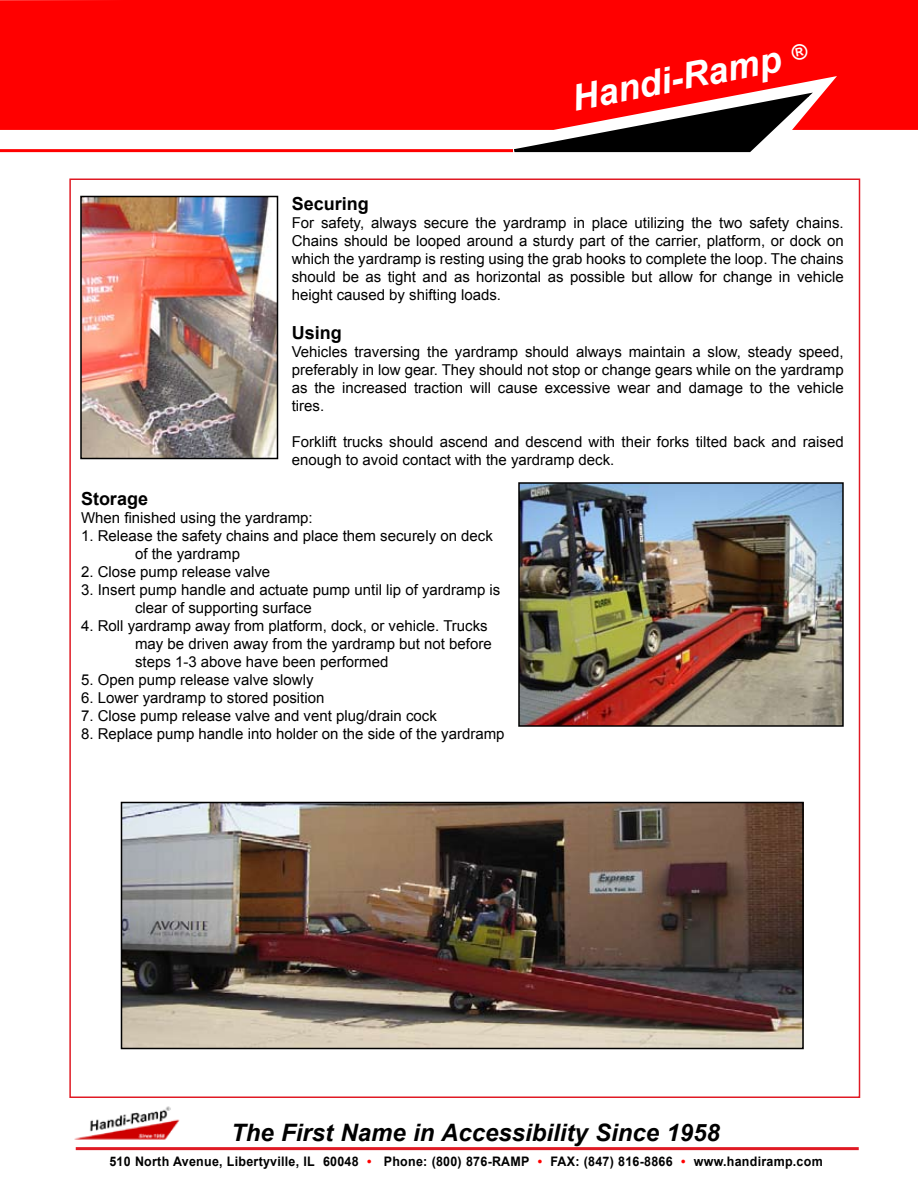
<style>
.page{position:relative;width:918px;height:1188px;background:#fff}
.page>*{position:absolute;margin:0;border:0;box-sizing:border-box;transform-origin:0 0}
.t1{font:italic 700 36px "Arial";color:#fff}
.t2{font:italic 700 24px "Arial";color:#000}
.t3{font:700 18px "Arial";color:#000}
.t4{font:15px/18px "Arial";color:#000}
.t5{font:700 13.2px "Arial";letter-spacing:.02em;color:#000;scale:.95 1}
.s1{color:#f00}
</style>
<div class="page">
<hr style="left:76px;top:1147px;width:783px;height:3px;background:#e01a24">
<img style="left:74px;top:1106px;width:106px;height:34px">
<div style="left:0;top:0;width:918px;height:130px;background:#f00"></div>
<svg style="left:483px;top:91px;width:329px;height:62px"></svg>
<hr style="left:0;top:149px;width:513px;height:3px;background:#f00">
<img style="left:124px;top:805px;width:677px;height:241px">
<div style="left:121px;top:802px;width:683px;height:247px;border:2px solid #000"></div>
<img style="left:521px;top:485px;width:320px;height:239px">
<div style="left:518px;top:482px;width:326px;height:245px;border:2px solid #000"></div>
<img style="left:83px;top:199px;width:192px;height:257px">
<div style="left:80px;top:196px;width:198px;height:263px;border:2px solid #000"></div>
<h1 class="t1" style="left:568px;top:76px;width:240px;rotate:-11deg">Handi-Ramp <sup>®</sup></h1>
<p class="t3" style="left:292px;top:191px;width:79px">Securing</p>
<p class="t4" style="left:292px;top:213px;width:553px;text-align:justify">For safety, always secure the yardramp in place utilizing the two safety chains.<br>Chains should be looped around a sturdy part of the carrier, platform, or dock on which the yardramp is resting using the grab hooks to complete the loop. The chains should be as tight and as horizontal as possible but allow for change in vehicle height caused by shifting loads.</p>
<p class="t3" style="left:292px;top:321px;width:52px">Using</p>
<p class="t4" style="left:292px;top:343px;width:554px;text-align:justify">Vehicles traversing the yardramp should always maintain a slow, steady speed, preferably in low gear. They should not stop or change gears while on the yardramp as the increased traction will cause excessive wear and damage to the vehicle tires.</p>
<p class="t4" style="left:292px;top:433px;width:553px">Forklift trucks should ascend and descend with their forks tilted back and raised enough to avoid contact with the yardramp deck.</p>
<p class="t3" style="left:81px;top:487px;width:69px">Storage</p>
<p class="t4" style="left:81px;top:509px;width:233px">When finished using the yardramp:</p>
<p class="t4" style="left:135px;top:527px;width:359px;text-indent:-54px">1. Release the safety chains and place them securely on deck of the yardramp</p>
<p class="t4" style="left:81px;top:563px;width:191px">2. Close pump release valve</p>
<p class="t4" style="left:135px;top:581px;width:367px;text-indent:-54px">3. Insert pump handle and actuate pump until lip of yardramp is clear of supporting surface</p>
<p class="t4" style="left:135px;top:617px;width:358px;text-indent:-54px">4. Roll yardramp away from platform, dock, or vehicle. Trucks may be driven away from the yardramp but not before steps 1-3 above have been performed</p>
<p class="t4" style="left:81px;top:671px;width:234px">5. Open pump release valve slowly</p>
<p class="t4" style="left:81px;top:689px;width:245px">6. Lower yardramp to stored position</p>
<p class="t4" style="left:81px;top:707px;width:357px">7. Close pump release valve and vent plug/drain cock</p>
<p class="t4" style="left:81px;top:725px;width:425px">8. Replace pump handle into holder on the side of the yardramp</p>
<h2 class="t2" style="left:231px;top:1117px;width:490px">The First Name in Accessibility Since 1958</h2>
<p class="t5" style="left:109px;top:1153px;width:414px">510 North Avenue, Libertyville, IL 60048 <span class="s1">•</span> Phone: (800) 876-RAMP</p>
<p class="t5" style="left:538px;top:1153px;width:302px"><span class="s1">•</span> FAX: (847) 816-8866 <span class="s1">•</span> www.handiramp.com</p>
</div>
